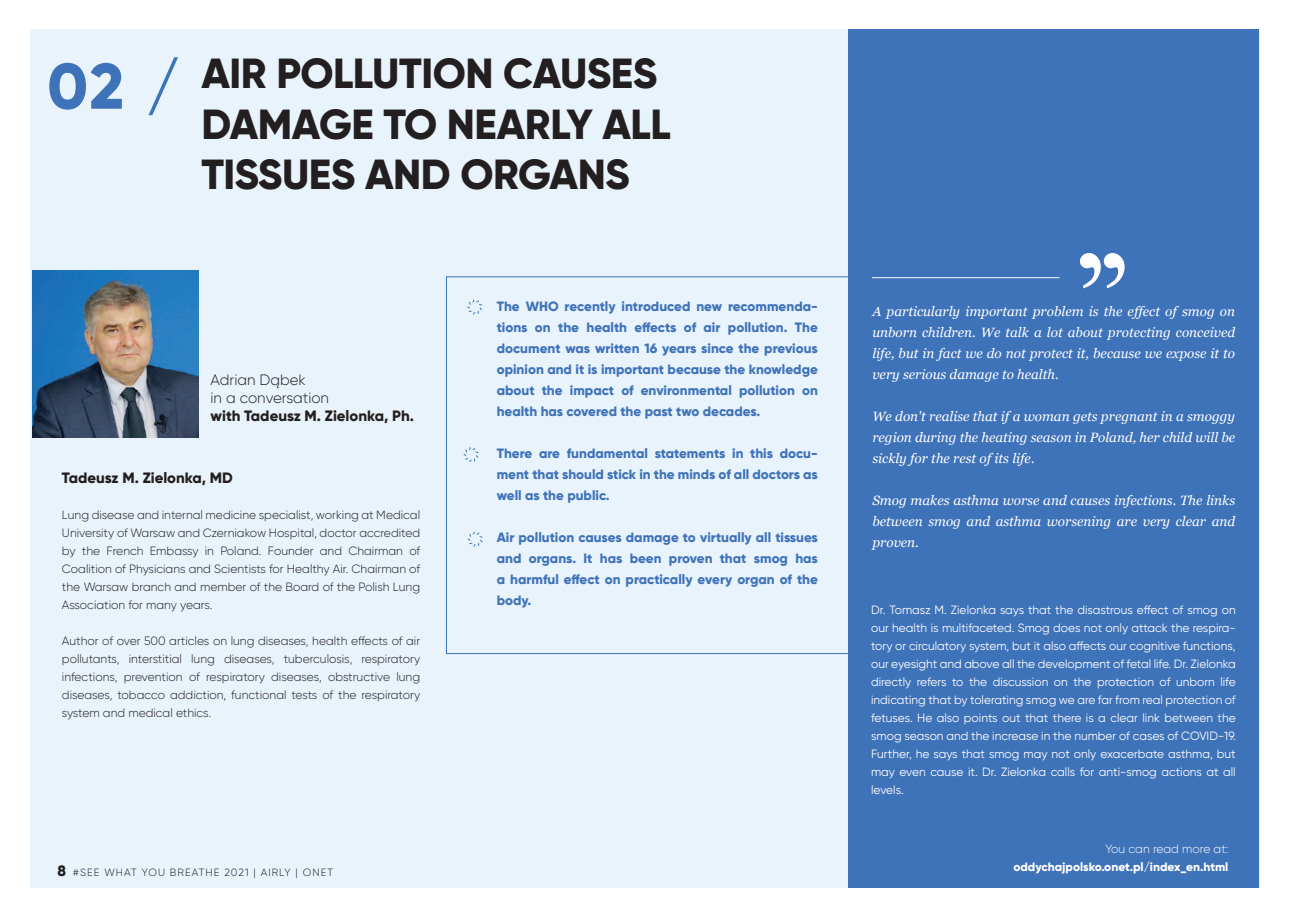
<style>
.page{position:relative;width:1289px;height:919px;background:#fff}
.page>*{position:absolute;margin:0;border:0;box-sizing:border-box;transform-origin:0 0}
.t1{font:800 42px/50.4px "Gilroy";letter-spacing:-.01em;color:#231f20}
.t2{font:800 15px "Gilroy";color:#231f20}
.t3{font:300 15px/18px "Gilroy";color:#231f20}
.t4{font:800 13.5px/21px "Gilroy";color:#3e72b9;text-align:justify}
.t5{font:italic 13.5px/21px "Georgia";color:#fff;text-align:justify}
.t6{font:12px/18px "Gilroy";color:#fff;text-align:justify}
.t7{font:300 12px/18px "Gilroy";color:#231f20;text-align:justify}
.t8{font:800 12px "Gilroy";color:#fff}
.t9{font:300 12px "Gilroy";color:#fff}
.t10{font:300 10.5px "Gilroy";letter-spacing:.1em;color:#231f20}
.s1{font-size:64.2px;color:#3e72b9}
.s2{font-weight:800;font-size:15px}
</style>
<div class="page">
<div style="left:31px;top:29px;width:1228px;height:858px;background:#e8f3fb"></div>
<div style="left:848px;top:30px;width:410px;height:858px;background:#3e72b9"></div>
<svg style="left:467px;top:299px;width:15px;height:15px"></svg>
<svg style="left:463px;top:447px;width:15px;height:15px"></svg>
<svg style="left:468px;top:531px;width:14px;height:15px"></svg>
<img style="left:32px;top:271px;width:167px;height:166px">
<hr style="left:871px;top:277px;width:188px;height:1px;background:#fff">
<svg style="left:1079px;top:253px;width:45px;height:35px"></svg>
<h1 class="t1" style="left:201px;top:48px;width:470px;text-indent:-154px"><span class="s1">02 /</span> AIR POLLUTION CAUSES<br>DAMAGE TO NEARLY ALL<br>TISSUES AND ORGANS</h1>
<p class="t3" style="left:210px;top:370px;width:120px">Adrian Dąbek<br>in a conversation</p>
<p class="t2" style="left:210px;top:406px;width:205px">with Tadeusz M. Zielonka, Ph.</p>
<p class="t2" style="left:62px;top:468px;width:172px">Tadeusz M. Zielonka, MD</p>
<p class="t7" style="left:62px;top:505px;width:360px">Lung disease and internal medicine specialist, working at Medical University of Warsaw and Czerniakow Hospital, doctor accredited by the French Embassy in Poland. Founder and Chairman of Coalition of Physicians and Scientists for Healthy Air. Chairman of the Warsaw branch and member of the Board of the Polish Lung Association for many years.</p>
<p class="t7" style="left:62px;top:631px;width:360px">Author of over 500 articles on lung diseases, health effects of air pollutants, interstitial lung diseases, tuberculosis, respiratory infections, prevention of respiratory diseases, obstructive lung diseases, tobacco addiction, functional tests of the respiratory system and medical ethics.</p>
<p class="t10" style="left:57px;top:866px;width:277px"><span class="s2">8</span> #SEE WHAT YOU BREATHE 2021 | AIRLY | ONET</p>
<p class="t4" style="left:497px;top:296px;width:323px">The WHO recently introduced new recommenda&shy;tions on the health effects of air pollution. The document was written 16 years since the previous opinion and it is important because the knowledge about the impact of environmental pollution on health has covered the past two decades.</p>
<p class="t4" style="left:497px;top:443px;width:323px">There are fundamental statements in this docu&shy;ment that should stick in the minds of all doctors as well as the public.</p>
<p class="t4" style="left:497px;top:527px;width:323px">Air pollution causes damage to virtually all tissues and organs. It has been proven that smog has a harmful effect on practically every organ of the body.</p>
<p class="t5" style="left:872px;top:301px;width:364px">A particularly important problem is the effect of smog on unborn children. We talk a lot about protecting conceived life, but in fact we do not protect it, because we expose it to very serious damage to health.</p>
<p class="t5" style="left:872px;top:406px;width:364px">We don't realise that if a woman gets pregnant in a smoggy region during the heating season in Poland, her child will be sickly for the rest of its life.</p>
<p class="t5" style="left:872px;top:490px;width:364px">Smog makes asthma worse and causes infections. The links between smog and asthma worsening are very clear and proven.</p>
<p class="t6" style="left:871px;top:601px;width:366px">Dr. Tomasz M. Zielonka says that the disastrous effect of smog on our health is multifaceted. Smog does not only attack the respira&shy;tory or circulatory system, but it also affects our cognitive functions, our eyesight and above all the development of fetal life. Dr. Zielonka directly refers to the discussion on the protection of unborn life indicating that by tolerating smog we are far from real protection of fetuses. He also points out that there is a clear link between the smog season and the increase in the number of cases of COVID-19.<br>Further, he says that smog may not only exacerbate asthma, but may even cause it. Dr. Zielonka calls for anti-smog actions at all levels.</p>
<p class="t9" style="left:1105px;top:841px;width:124px">You can read more at:</p>
<p class="t8" style="left:1013px;top:859px;width:216px">oddychajpolsko.onet.pl/index_en.html</p>
</div>
